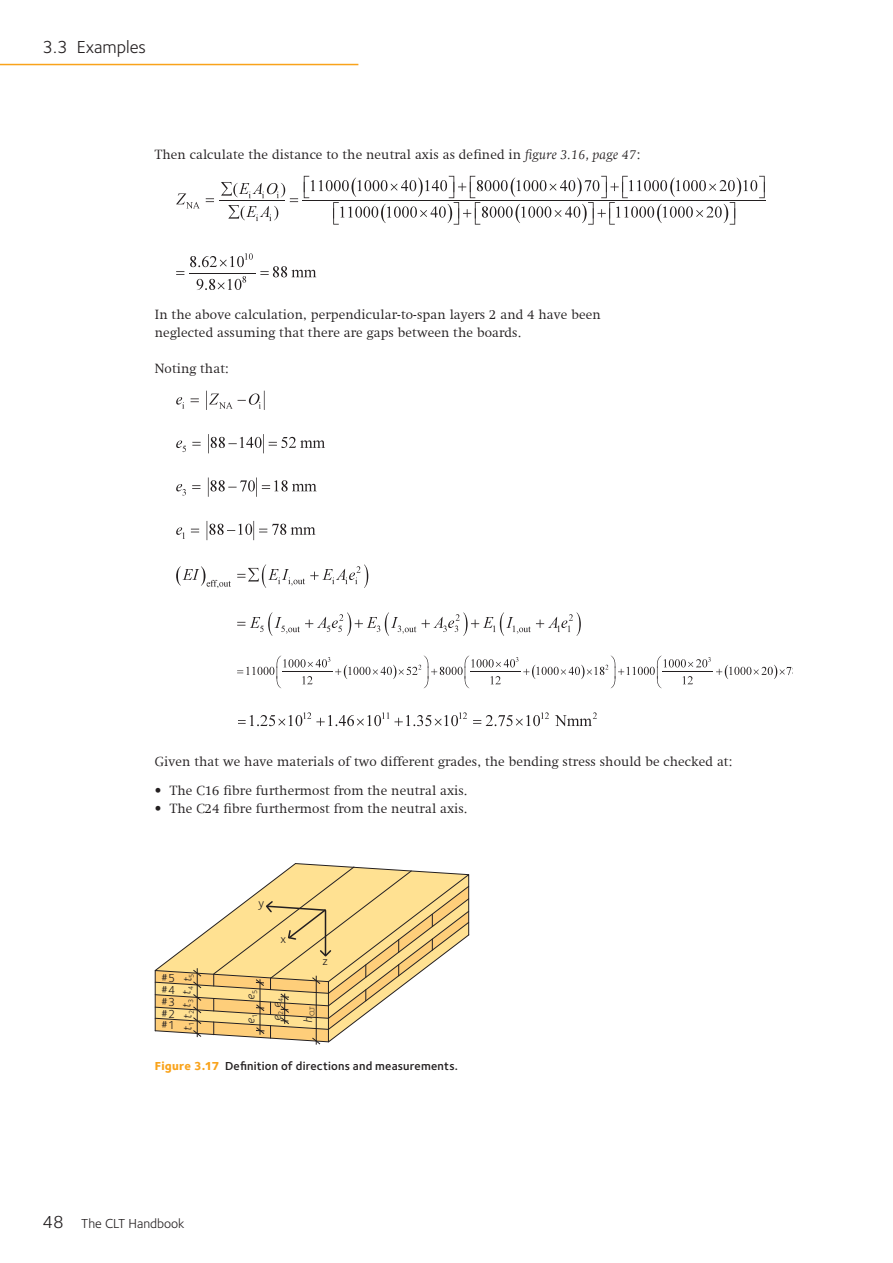
<style>
.page{position:relative;width:893px;height:1263px;background:#fff}
.page>*{position:absolute;margin:0;border:0;box-sizing:border-box;transform-origin:0 0}
.t1{font:18px "Foundry Sterling";color:#231f20}
.t2{font:300 13.5px/18px "Swift Com";letter-spacing:.01em;color:#231f20}
.t3{font:13.5px "Foundry Sterling";color:#231f20}
.t4{font:600 12px "Foundry Sterling";letter-spacing:.015em;color:#231f20}
.t5{font:italic 12px "Foundry Sterling";color:#231f20}
.t6{font:12px "Foundry Sterling";color:#231f20}
.t7{font:7.05px "Foundry Sterling";color:#231f20}
.s1{font-style:italic}
.s2{font-weight:800;color:#f9a31b}
.s3{font-size:18px}
</style>
<div class="page">
<hr style="left:0;top:64px;width:358px;height:1px;background:#f9a31b">
<hr style="left:220px;top:200px;width:65px;height:1px;background:#231f20">
<hr style="left:302px;top:200px;width:464px;height:1px;background:#231f20">
<svg style="left:176px;top:193px;width:23px;height:15px"></svg>
<svg style="left:206px;top:198px;width:8px;height:4px"></svg>
<svg style="left:304px;top:176px;width:461px;height:49px"></svg>
<svg style="left:221px;top:182px;width:77px;height:39px"></svg>
<hr style="left:189px;top:273px;width:67px;height:1px;background:#231f20">
<svg style="left:190px;top:253px;width:63px;height:14px"></svg>
<svg style="left:260px;top:266px;width:56px;height:11px"></svg>
<svg style="left:176px;top:271px;width:8px;height:4px"></svg>
<svg style="left:197px;top:276px;width:49px;height:14px"></svg>
<svg style="left:176px;top:391px;width:89px;height:19px"></svg>
<svg style="left:176px;top:441px;width:10px;height:11px"></svg>
<svg style="left:208px;top:434px;width:117px;height:19px"></svg>
<svg style="left:192px;top:442px;width:9px;height:4px"></svg>
<svg style="left:176px;top:484px;width:10px;height:11px"></svg>
<svg style="left:208px;top:477px;width:109px;height:20px"></svg>
<svg style="left:192px;top:485px;width:8px;height:4px"></svg>
<svg style="left:176px;top:527px;width:9px;height:12px"></svg>
<svg style="left:207px;top:521px;width:108px;height:19px"></svg>
<svg style="left:191px;top:529px;width:8px;height:4px"></svg>
<svg style="left:176px;top:564px;width:192px;height:24px"></svg>
<svg style="left:237px;top:612px;width:344px;height:24px"></svg>
<svg style="left:237px;top:655px;width:554px;height:33px"></svg>
<svg style="left:238px;top:712px;width:359px;height:14px"></svg>
<svg style="left:155px;top:863px;width:314px;height:181px"></svg>
<h1 class="t1" style="left:43px;top:34px;width:105px">3.3 Examples</h1>
<p class="t2" style="left:155px;top:145px;width:487px">Then calculate the distance to the neutral axis as defined in <span class="s1">figure 3.16, page 47</span>:</p>
<p class="t2" style="left:155px;top:306px;width:447px">In the above calculation, perpendicular-to-span layers 2 and 4 have been neglected assuming that there are gaps between the boards.</p>
<p class="t2" style="left:155px;top:360px;width:75px">Noting that:</p>
<p class="t2" style="left:155px;top:752px;width:579px">Given that we have materials of two different grades, the bending stress should be checked at:</p>
<p class="t2" style="left:155px;top:781px;width:314px">• The C16 fibre furthermost from the neutral axis.</p>
<p class="t2" style="left:155px;top:799px;width:314px">• The C24 fibre furthermost from the neutral axis.</p>
<p class="t6" style="left:161px;top:970px;width:15px">#5</p>
<p class="t5" style="left:178px;top:1019px;width:47px;rotate:-90deg">t<sub>2</sub> t<sub>3</sub> t<sub>4</sub> t<sub>5</sub></p>
<p class="t6" style="left:161px;top:981px;width:15px">#4</p>
<p class="t6" style="left:161px;top:993px;width:15px">#3</p>
<p class="t6" style="left:161px;top:1005px;width:15px">#2</p>
<p class="t6" style="left:161px;top:1016px;width:15px">#1</p>
<p class="t7" style="left:187px;top:1026px;width:6px;rotate:-90deg">1</p>
<p class="t5" style="left:179px;top:1031px;width:6px;rotate:-90deg">t</p>
<p class="t6" style="left:258px;top:894px;width:7px">y</p>
<p class="t6" style="left:280px;top:930px;width:7px">x</p>
<p class="t5" style="left:242px;top:1024px;width:36px;rotate:-90deg">e<sub>1</sub> e<sub>5</sub></p>
<p class="t5" style="left:268px;top:1021px;width:25px;rotate:-90deg">e<sub>2</sub> e<sub>4</sub></p>
<p class="t6" style="left:323px;top:953px;width:7px">z</p>
<p class="t7" style="left:307px;top:1022px;width:18px;rotate:-90deg"><sup>h</sup>CLT</p>
<p class="t4" style="left:155px;top:1058px;width:305px"><span class="s2">Figure 3.17</span> Definition of directions and measurements.</p>
<p class="t3" style="left:43px;top:1214px;width:144px"><span class="s3">48</span> The CLT Handbook</p>
</div>
